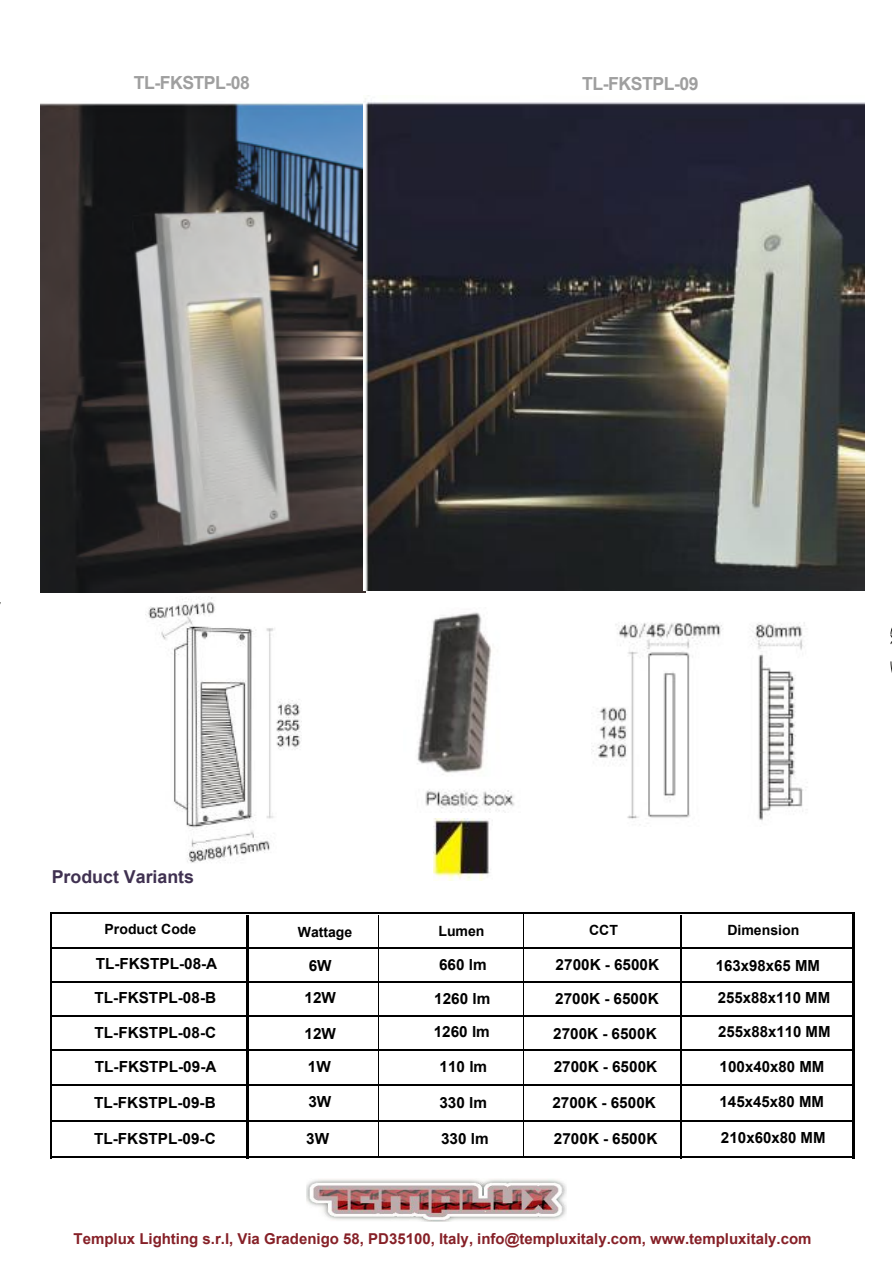
<style>
.page{position:relative;width:892px;height:1263px;background:#fff}
.page>*{position:absolute;margin:0;border:0;box-sizing:border-box;transform-origin:0 0}
.t1{font:700 18px "Arial";letter-spacing:-.025em;color:#9f9f9f}
.t2{font:700 17.85px "Arial";color:#403151}
.t3{font:700 15.3px/33.6px "Arial";color:#000}
.t4{font:700 15px "Arial";color:#862027}
.t5{font:700 14.1px "Arial";color:#000}
</style>
<div class="page">
<svg style="left:891px;top:661px;width:1px;height:12px"></svg>
<svg style="left:891px;top:627px;width:1px;height:17px"></svg>
<img style="left:306px;top:1179px;width:260px;height:42px">
<img style="left:41px;top:103px;width:324px;height:489px">
<img style="left:364px;top:95px;width:501px;height:495px">
<img style="left:145px;top:597px;width:156px;height:266px">
<img style="left:591px;top:622px;width:217px;height:199px">
<img style="left:417px;top:612px;width:98px;height:199px">
<hr style="left:247px;top:914px;width:2px;height:243px;background:#000">
<hr style="left:379px;top:914px;width:1px;height:243px;background:#000">
<hr style="left:680px;top:914px;width:2px;height:243px;background:#000">
<hr style="left:852px;top:913px;width:3px;height:244px;background:#000">
<hr style="left:51px;top:912px;width:804px;height:1px;background:#000">
<hr style="left:51px;top:946px;width:804px;height:1px;background:#000">
<hr style="left:51px;top:981px;width:804px;height:1px;background:#000">
<hr style="left:51px;top:1015px;width:804px;height:1px;background:#000">
<hr style="left:51px;top:1049px;width:804px;height:1px;background:#000">
<hr style="left:50px;top:912px;width:1px;height:246px;background:#000">
<hr style="left:50px;top:1084px;width:804px;height:1px;background:#000">
<hr style="left:51px;top:1120px;width:804px;height:1px;background:#000">
<hr style="left:51px;top:1156px;width:804px;height:1px;background:#000">
<img style="left:434px;top:818px;width:57px;height:62px">
<p class="t1" style="left:134px;top:73px;width:118px">TL-FKSTPL-08</p>
<p class="t1" style="left:582px;top:75px;width:118px">TL-FKSTPL-09</p>
<p class="t2" style="left:52px;top:867px;width:144px">Product Variants</p>
<p class="t5" style="left:105px;top:922px;width:93px">Product Code</p>
<p class="t3" style="left:96px;top:947px;width:123px">TL-FKSTPL-08-A</p>
<p class="t3" style="left:95px;top:981px;width:123px">TL-FKSTPL-08-B</p>
<p class="t3" style="left:95px;top:1016px;width:123px">TL-FKSTPL-08-C<br>TL-FKSTPL-09-A</p>
<p class="t3" style="left:94px;top:1086px;width:123px">TL-FKSTPL-09-B</p>
<p class="t3" style="left:94px;top:1122px;width:123px">TL-FKSTPL-09-C</p>
<p class="t5" style="left:727px;top:922px;width:73px">Dimension</p>
<p class="t5" style="left:298px;top:925px;width:56px">Wattage</p>
<p class="t5" style="left:589px;top:923px;width:30px">CCT</p>
<p class="t3" style="left:309px;top:949px;width:24px">6W</p>
<p class="t3" style="left:556px;top:948px;width:105px">2700K - 6500K</p>
<p class="t5" style="left:438px;top:924px;width:47px">Lumen</p>
<p class="t3" style="left:439px;top:948px;width:49px">660 lm</p>
<p class="t3" style="left:716px;top:949px;width:106px">163x98x65 MM</p>
<p class="t3" style="left:305px;top:981px;width:33px">12W</p>
<p class="t3" style="left:434px;top:982px;width:58px">1260 lm</p>
<p class="t3" style="left:718px;top:981px;width:114px">255x88x110 MM</p>
<p class="t3" style="left:304px;top:1017px;width:33px">12W</p>
<p class="t3" style="left:434px;top:1015px;width:58px">1260 lm</p>
<p class="t3" style="left:718px;top:1015px;width:114px">255x88x110 MM</p>
<p class="t3" style="left:308px;top:1050px;width:24px">1W</p>
<p class="t3" style="left:440px;top:1050px;width:49px">110 lm</p>
<p class="t3" style="left:720px;top:1049px;width:106px">100x40x80 MM</p>
<p class="t3" style="left:555px;top:982px;width:105px">2700K - 6500K</p>
<p class="t3" style="left:553px;top:1017px;width:105px;line-height:33.2px">2700K - 6500K<br>2700K - 6500K</p>
<p class="t3" style="left:308px;top:1084px;width:24px">3W</p>
<p class="t3" style="left:306px;top:1122px;width:24px">3W</p>
<p class="t3" style="left:439px;top:1086px;width:49px">330 lm</p>
<p class="t3" style="left:441px;top:1122px;width:49px">330 lm</p>
<p class="t3" style="left:552px;top:1086px;width:105px">2700K - 6500K</p>
<p class="t3" style="left:554px;top:1122px;width:105px">2700K - 6500K</p>
<p class="t3" style="left:719px;top:1084px;width:106px">145x45x80 MM</p>
<p class="t3" style="left:721px;top:1120px;width:106px">210x60x80 MM</p>
<p class="t4" style="left:74px;top:1230px;width:739px">Templux Lighting s.r.l, Via Gradenigo 58, PD35100, Italy, info@templuxitaly.com, www.templuxitaly.com</p>
</div>
